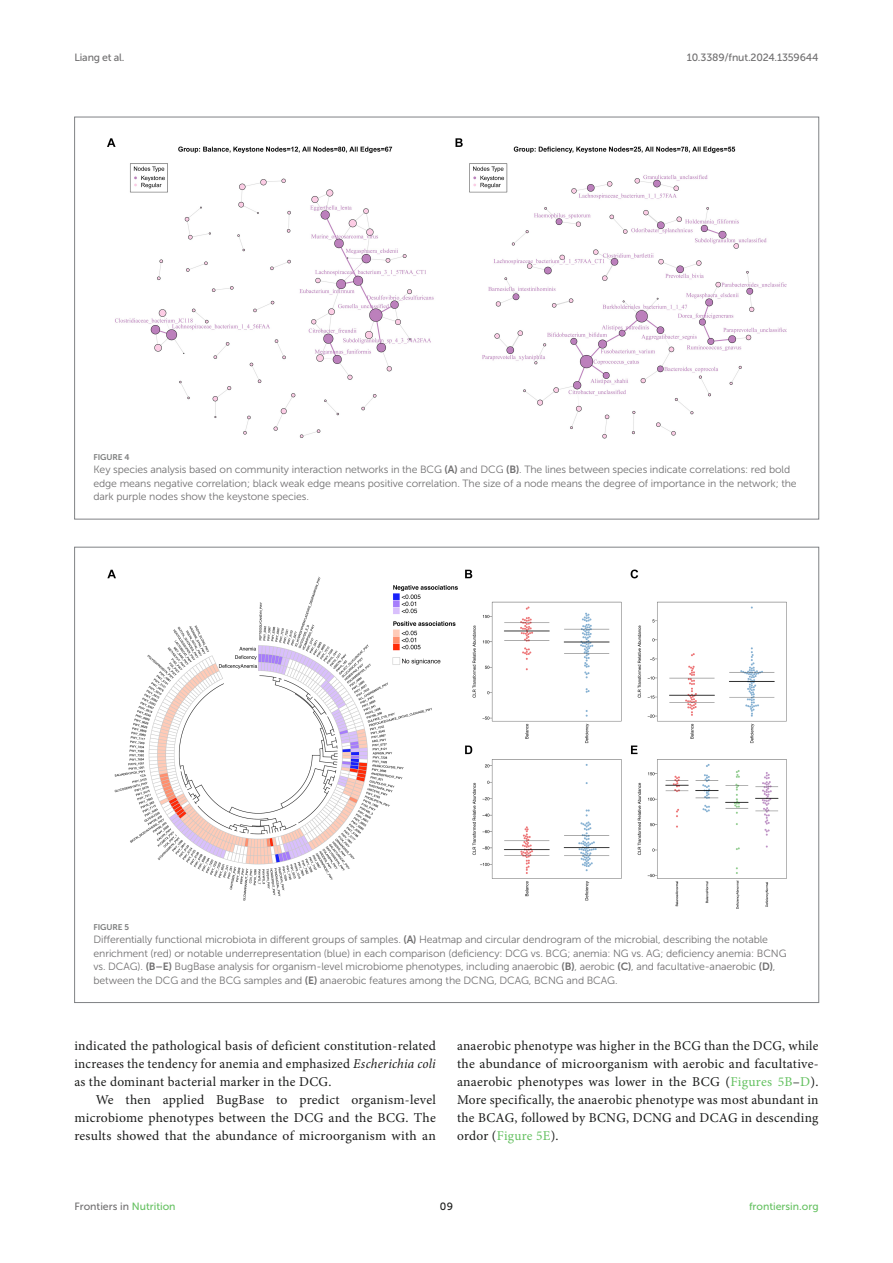
<style>
.page{position:relative;width:893px;height:1263px;background:#fff}
.page>*{position:absolute;margin:0;border:0;box-sizing:border-box;transform-origin:0 0}
.TEXT{font:13.5px/18px "Minion Pro";letter-spacing:.02em;color:#1b1c1b;text-align:justify}
.FIG_LEG{font:10.5px/13.5px "Museo Sans 300";letter-spacing:-.01em;color:#706f70}
.t1{font:10.5px "Museo Sans 500";letter-spacing:-.015em;color:#706f70}
.t2{font:10.5px "Museo Sans 500";color:#65c161}
.t3{font:10.5px "Museo Sans 500";color:#1b1c1b}
.FIG_HD{font:8.25px "Museo Sans 700";letter-spacing:-.01em;color:#7e7f7f}
.s1{font-family:"Museo Sans 700"}
.s2{font-style:italic}
.s3{color:#65c161}
</style>
<div class="page">
<img style="left:107px;top:138px;width:680px;height:301px">
<img style="left:107px;top:569px;width:680px;height:340px">
<p class="t1" style="left:74px;top:51px;width:52px">Liang et al.</p>
<p class="t1" style="left:687px;top:51px;width:133px">10.3389/fnut.2024.1359644</p>
<p class="FIG_HD" style="left:94px;top:452px;width:37px">FIGURE 4</p>
<p class="FIG_LEG" style="left:94px;top:463px;width:705px">Key species analysis based on community interaction networks in the BCG <span class="s1">(A)</span> and DCG <span class="s1">(B)</span>. The lines between species indicate correlations: red bold edge means negative correlation; black weak edge means positive correlation. The size of a node means the degree of importance in the network; the dark purple nodes show the keystone species.</p>
<p class="FIG_HD" style="left:94px;top:922px;width:37px">FIGURE 5</p>
<p class="FIG_LEG" style="left:94px;top:933px;width:695px">Differentially functional microbiota in different groups of samples. <span class="s1">(A)</span> Heatmap and circular dendrogram of the microbial, describing the notable enrichment (red) or notable underrepresentation (blue) in each comparison (deficiency: DCG vs. BCG; anemia: NG vs. AG; deficiency anemia: BCNG vs. DCAG). <span class="s1">(B–E)</span> BugBase analysis for organism-level microbiome phenotypes, including anaerobic <span class="s1">(B)</span>, aerobic <span class="s1">(C)</span>, and facultative-anaerobic <span class="s1">(D)</span>, between the DCG and the BCG samples and <span class="s1">(E)</span> anaerobic features among the DCNG, DCAG, BCNG and BCAG.</p>
<p class="TEXT" style="left:74px;top:1037px;width:363px">indicated the pathological basis of deficient constitution-related increases the tendency for anemia and emphasized <span class="s2">Escherichia coli </span>as the dominant bacterial marker in the DCG.</p>
<p class="TEXT" style="left:74px;top:1091px;width:363px;text-indent:21px">We then applied BugBase to predict organism-level microbiome phenotypes between the DCG and the BCG. The results showed that the abundance of microorganism with an</p>
<p class="TEXT" style="left:457px;top:1037px;width:363px">anaerobic phenotype was higher in the BCG than the DCG, while the abundance of microorganism with aerobic and facultative&shy;anaerobic phenotypes was lower in the BCG (<span class="s3">Figures 5B</span>–<span class="s3">D</span>).<br>More specifically, the anaerobic phenotype was most abundant in the BCAG, followed by BCNG, DCNG and DCAG in descending ordor (<span class="s3">Figure 5E</span>).</p>
<p class="t1" style="left:74px;top:1200px;width:103px">Frontiers in <span class="s3">Nutrition</span></p>
<p class="t3" style="left:440px;top:1200px;width:15px">09</p>
<p class="t2" style="left:749px;top:1200px;width:71px">frontiersin.org</p>
</div>
